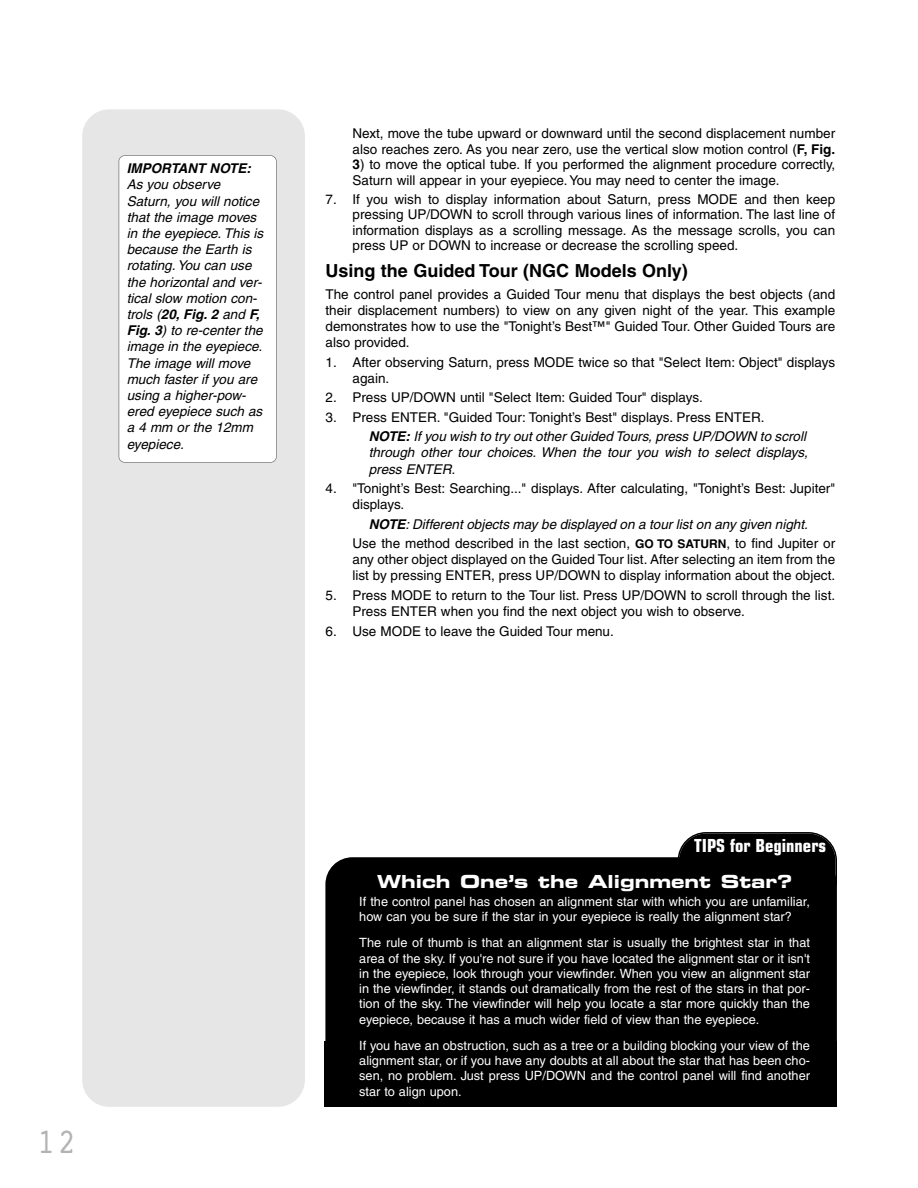
<style>
.page{position:relative;width:918px;height:1188px;background:#fff}
.page>*{position:absolute;margin:0;border:0;box-sizing:border-box;transform-origin:0 0}
.t1{font:36px "Courier";color:#b3b3b3;scale:.8 1}
.t2{font:700 18px "Helvetica";color:#000}
.t3{font:18px "Eurostile Bold Extended Two";color:#fff}
.t4{font:700 condensed 18px "Eurostile";color:#fff}
.t5{font:13.5px/16.2px "Helvetica";color:#000}
.t6{font:italic 13.5px/16.2px "Helvetica";letter-spacing:-.02em;color:#000}
.t7{font:italic 700 13.5px "Helvetica";color:#000}
.t8{font:12.75px/15.3px "Helvetica";color:#fff;text-align:justify}
.s1{font-weight:700}
.s2{font-weight:700;font-style:italic}
.s3{font-style:italic}
.s4{font-style:normal}
.s5{font-weight:700;font-style:normal;font-size:12px}
</style>
<div class="page">
<div style="left:82px;top:109px;width:223px;height:998px;background:#e6e6e6;border-radius:27px"></div>
<div style="left:324px;top:1041px;width:513px;height:66px;background:#000"></div>
<svg style="left:678px;top:832px;width:159px;height:47px;background:#181818"></svg>
<div style="left:325px;top:857px;width:512px;height:221px;background:#000;border-radius:27px"></div>
<div style="left:119px;top:156px;width:157px;height:306px;background:#fff;border-radius:5px"></div>
<div style="left:118px;top:155px;width:159px;height:308px;border:2px solid #808080;border-radius:6px"></div>
<p class="t7" style="left:127px;top:163px;width:128px">IMPORTANT NOTE:</p>
<p class="t6" style="left:127px;top:178px;width:141px">As you observe<br>Saturn, you will notice that the image moves in the eyepiece. This is because the Earth is rotating. You can use the horizontal and ver&shy;tical slow motion con&shy;trols (<span class="s1">20, Fig. 2</span> and <span class="s1">F,<br>Fig. 3</span>) to re-center the image in the eyepiece.<br>The image will move much faster if you are using a higher-pow&shy;ered eyepiece such as a 4 mm or the 12mm eyepiece.</p>
<p class="t5" style="left:352px;top:127px;width:484px;line-height:15.6px">Next, move the tube upward or downward until the second displacement number also reaches zero. As you near zero, use the vertical slow motion control (<span class="s1">F, Fig.</span></p>
<p class="t5" style="left:352px;top:158px;width:484px;line-height:15.6px"><span class="s1">3</span>) to move the optical tube. If you performed the alignment procedure correctly,<br>Saturn will appear in your eyepiece. You may need to center the image.</p>
<p class="t5" style="left:352px;top:192px;width:484px;line-height:15.6px;text-align:justify;text-indent:-27px">7. If you wish to display information about Saturn, press MODE and then keep pressing UP/DOWN to scroll through various lines of information. The last line of information displays as a scrolling message. As the message scrolls, you can press UP or DOWN to increase or decrease the scrolling speed.</p>
<h2 class="t2" style="left:326px;top:264px;width:364px">Using the Guided Tour (NGC Models Only)</h2>
<p class="t5" style="left:326px;top:287px;width:511px;text-align:justify">The control panel provides a Guided Tour menu that displays the best objects (and their displacement numbers) to view on any given night of the year. This example demonstrates how to use the "Tonight’s Best™" Guided Tour. Other Guided Tours are also provided.</p>
<p class="t5" style="left:352px;top:355px;width:484px;text-indent:-27px">1. After observing Saturn, press MODE twice so that "Select Item: Object" displays again.</p>
<p class="t5" style="left:326px;top:391px;width:379px">2. Press UP/DOWN until "Select Item: Guided Tour" displays.</p>
<p class="t5" style="left:369px;top:409px;width:442px;line-height:19.5px;text-indent:-43px">3. Press ENTER. "Guided Tour: Tonight’s Best" displays. Press ENTER.<br><span class="s2">NOTE:</span> <span class="s3">Ifyou wish to try outotherGuided Tours,press UP/DOWN to scroll</span></p>
<p class="t6" style="left:369px;top:446px;width:443px">through other tour choices. When the tour you wish to select displays, press ENTER.</p>
<p class="t5" style="left:352px;top:481px;width:484px;text-indent:-27px">4. "Tonight’s Best: Searching..." displays. After calculating, "Tonight’s Best: Jupiter" displays.</p>
<p class="t6" style="left:352px;top:515px;width:484px;line-height:19.5px;text-indent:16px"><span class="s1">NOTE</span>: Different objects may be displayed on a tour list on any given night.<br><span class="s4">Use the method described in the last section,</span> <span class="s5">GO TO SATURN</span><span class="s4">, to find Jupiter or</span></p>
<p class="t5" style="left:352px;top:553px;width:484px">any other object displayed on the Guided Tour list. After selecting an item from the list by pressing ENTER, press UP/DOWN to display information about the object.</p>
<p class="t5" style="left:352px;top:588px;width:484px;text-indent:-27px">5. Press MODE to return to the Tour list. Press UP/DOWN to scroll through the list.<br>Press ENTER when you find the next object you wish to observe.</p>
<p class="t5" style="left:326px;top:624px;width:290px">6. Use MODE to leave the Guided Tour menu.</p>
<h1 class="t1" style="left:37px;top:1125px;width:49px">12</h1>
<h2 class="t4" style="left:694px;top:839px;width:133px">TIPS for Beginners</h2>
<h2 class="t3" style="left:377px;top:875px;width:416px">Which One’s the Alignment Star?</h2>
<p class="t8" style="left:359px;top:895px;width:452px">If the control panel has chosen an alignment star with which you are unfamiliar, how can you be sure if the star in your eyepiece is really the alignment star?</p>
<p class="t8" style="left:359px;top:936px;width:452px">The rule of thumb is that an alignment star is usually the brightest star in that area of the sky. If you're not sure if you have located the alignment star or it isn't in the eyepiece, look through your viewfinder. When you view an alignment star in the viewfinder, it stands out dramatically from the rest of the stars in that por&shy;tion of the sky. The viewfinder will help you locate a star more quickly than the eyepiece, because it has a much wider field of view than the eyepiece.</p>
<p class="t8" style="left:359px;top:1039px;width:452px">If you have an obstruction, such as a tree or a building blocking your view of the alignment star, or if you have any doubts at all about the star that has been cho&shy;sen, no problem. Just press UP/DOWN and the control panel will find another star to align upon.</p>
</div>
